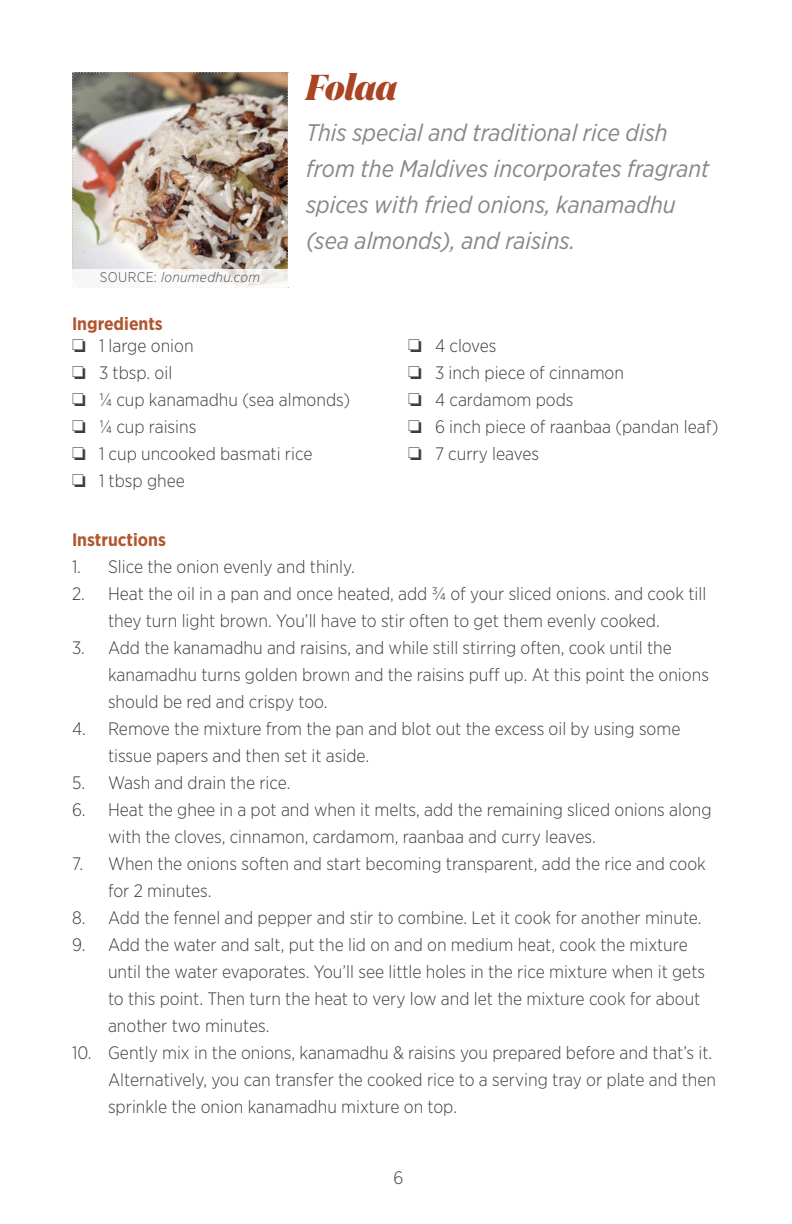
<style>
.page{position:relative;width:792px;height:1224px;background:#fff}
.page>*{position:absolute;margin:0;border:0;box-sizing:border-box;transform-origin:0 0}
.t1{font:italic 800 36px "Domaine Display Narrow";color:#aa4524}
.t2{font:italic 24px/36px "Gotham Narrow";color:#8a8686}
.t3{font:300 18px/27px "Gotham Narrow";color:#3e3e3f}
.t4{font:700 18px "Gotham Narrow";color:#b15630}
.t5{font:italic 300 14px "Gotham Narrow";letter-spacing:.025em;color:#4c4a4a}
.s1{font-style:normal}
</style>
<div class="page">
<img style="left:72px;top:72px;width:217px;height:216px">
<svg style="left:72px;top:269px;width:216px;height:19px"></svg>
<p class="t5" style="left:100px;top:269px;width:162px"><span class="s1">SOURCE:</span> lonumedhu.com</p>
<p class="t4" style="left:72px;top:312px;width:92px">Ingredients</p>
<h1 class="t1" style="left:306px;top:64px;width:92px">Folaa</h1>
<h2 class="t2" style="left:306px;top:114px;width:405px">This special and traditional rice dish from the Maldives incorporates fragrant spices with fried onions, kanamadhu (sea almonds), and raisins.</h2>
<p class="t3" style="left:72px;top:332px;width:280px">❏ 1 large onion<br>❏ 3 tbsp. oil<br>❏ ¼ cup kanamadhu (sea almonds) ❏ ¼ cup raisins<br>❏ 1 cup uncooked basmati rice<br>❏ 1 tbsp ghee</p>
<p class="t3" style="left:408px;top:332px;width:312px">❏ 4 cloves<br>❏ 3 inch piece of cinnamon<br>❏ 4 cardamom pods<br>❏ 6 inch piece of raanbaa (pandan leaf) ❏ 7 curry leaves</p>
<p class="t4" style="left:72px;top:528px;width:96px">Instructions</p>
<p class="t3" style="left:72px;top:553px;width:282px">1. Slice the onion evenly and thinly.</p>
<p class="t3" style="left:108px;top:580px;width:600px;text-indent:-36px">2. Heat the oil in a pan and once heated, add ¾ of your sliced onions. and cook till they turn light brown. You’ll have to stir often to get them evenly cooked.</p>
<p class="t3" style="left:108px;top:634px;width:602px;text-indent:-36px">3. Add the kanamadhu and raisins, and while still stirring often, cook until the kanamadhu turns golden brown and the raisins puff up. At this point the onions should be red and crispy too.</p>
<p class="t3" style="left:108px;top:715px;width:574px;text-indent:-36px">4. Remove the mixture from the pan and blot out the excess oil by using some tissue papers and then set it aside.</p>
<p class="t3" style="left:72px;top:769px;width:217px">5. Wash and drain the rice.</p>
<p class="t3" style="left:108px;top:796px;width:605px;text-indent:-36px">6. Heat the ghee in a pot and when it melts, add the remaining sliced onions along with the cloves, cinnamon, cardamom, raanbaa and curry leaves.</p>
<p class="t3" style="left:108px;top:850px;width:599px;text-indent:-36px">7. When the onions soften and start becoming transparent, add the rice and cook for 2 minutes.</p>
<p class="t3" style="left:72px;top:904px;width:629px">8. Add the fennel and pepper and stir to combine. Let it cook for another minute.</p>
<p class="t3" style="left:108px;top:931px;width:599px;text-indent:-36px">9. Add the water and salt, put the lid on and on medium heat, cook the mixture until the water evaporates. You’ll see little holes in the rice mixture when it gets to this point. Then turn the heat to very low and let the mixture cook for about another two minutes.</p>
<p class="t3" style="left:108px;top:1039px;width:610px;text-indent:-36px">10. Gently mix in the onions, kanamadhu &amp; raisins you prepared before and that’s it.<br>Alternatively, you can transfer the cooked rice to a serving tray or plate and then sprinkle the onion kanamadhu mixture on top.</p>
<p class="t3" style="left:393px;top:1164px;width:11px">6</p>
</div>
